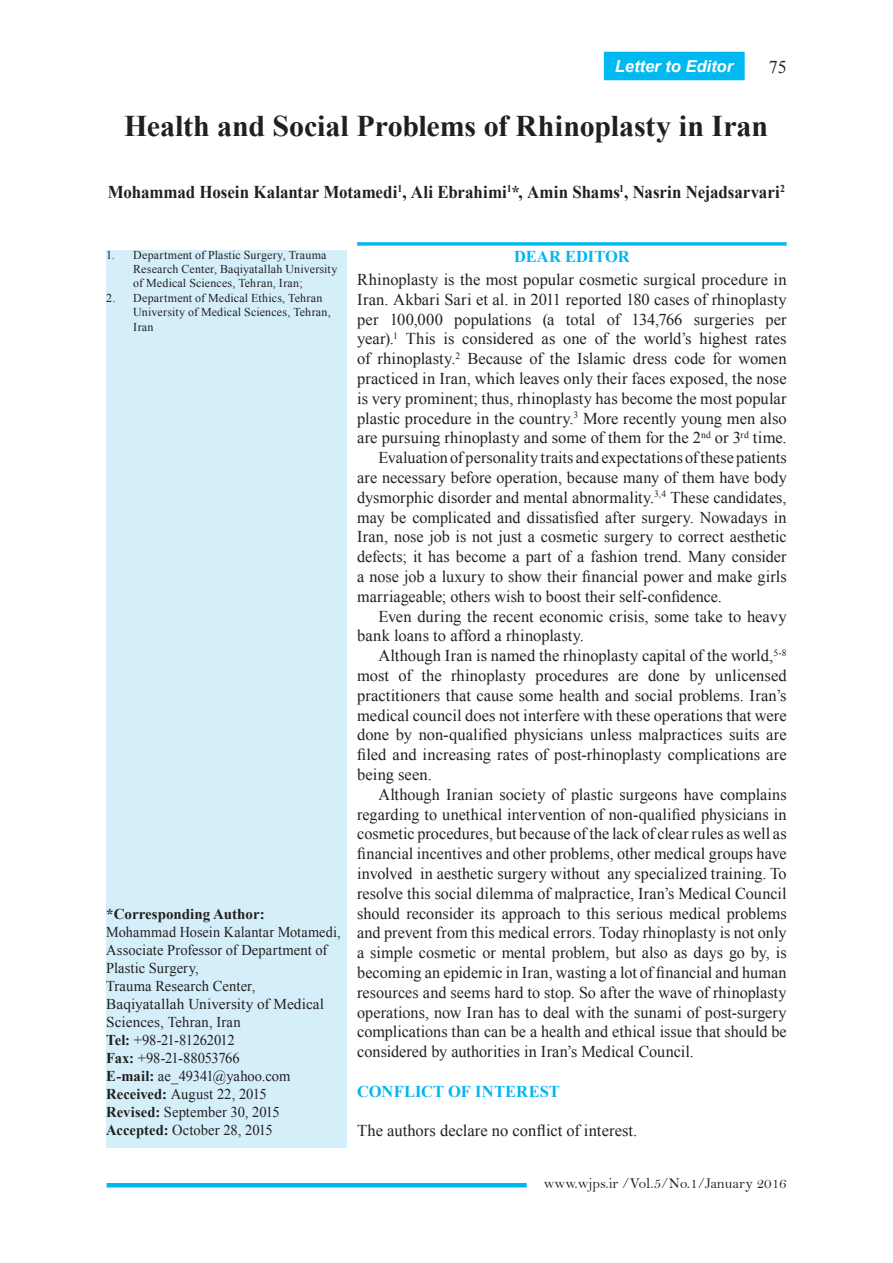
<style>
.page{position:relative;width:893px;height:1263px;background:#fff}
.page>*{position:absolute;margin:0;border:0;box-sizing:border-box;transform-origin:0 0}
.t1{font:700 30px "Times New Roman";letter-spacing:-.005em;color:#231f20}
.t2{font:700 18px "Times New Roman";letter-spacing:-.005em;color:#231f20;scale:.94 1}
.t3{font:18px "Times New Roman";color:#231f20}
.t4{font:16.5px "Times New Roman";color:#231f20}
.t5{font:700 16.5px "Times New Roman";color:#00b6f0}
.t6{font:italic 700 16.5px "Arial";color:#fff}
.t7{font:15px/18px "Times New Roman";letter-spacing:.005em;color:#231f20;scale:.95 1}
.t8{font:15px "Bell";color:#231f20}
.t9{font:700 15px "Times New Roman";color:#231f20}
.t10{font:12px/14.4px "Times New Roman";letter-spacing:.015em;color:#231f20}
.s1{font-weight:700}
</style>
<div class="page">
<hr style="left:107px;top:1183px;width:420px;height:4px;background:#00b6f0">
<svg style="left:357px;top:242px;width:430px;height:4px;background:#27c1f2"></svg>
<div style="left:604px;top:52px;width:141px;height:28px;background:#00b9f1"></div>
<div style="left:106px;top:250px;width:241px;height:898px;background:#d4effa"></div>
<p class="t6" style="left:615px;top:56px;width:120px">Letter to Editor</p>
<p class="t3" style="left:769px;top:55px;width:19px">75</p>
<h1 class="t1" style="left:124px;top:105px;width:645px">Health and Social Problems of Rhinoplasty in Iran</h1>
<p class="t2" style="left:108px;top:180px;width:722px">Mohammad Hosein Kalantar Motamedi<sup>1</sup>, Ali Ebrahimi<sup>1</sup>*, Amin Shams<sup>1</sup>, Nasrin Nejadsarvari<sup>2</sup></p>
<p class="t10" style="left:133px;top:247px;width:206px;text-indent:-27px">1. Department of Plastic Surgery, Trauma<br>Research Center, Baqiyatallah University of Medical Sciences, Tehran, Iran;</p>
<p class="t10" style="left:133px;top:290px;width:199px;text-indent:-27px">2. Department of Medical Ethics, Tehran<br>University of Medical Sciences, Tehran,<br>Iran</p>
<p class="t9" style="left:106px;top:904px;width:160px">*Corresponding Author:</p>
<p class="t7" style="left:106px;top:923px;width:248px">Mohammad Hosein Kalantar Motamedi,<br>Associate Professor of Department of<br>Plastic Surgery,<br>Trauma Research Center,<br>Baqiyatallah University of Medical<br>Sciences, Tehran, Iran<br><span class="s1">Tel:</span> +98-21-81262012<br><span class="s1">Fax:</span> +98-21-88053766<br><span class="s1">E-mail:</span> ae_49341@yahoo.com<br><span class="s1">Received:</span> August 22, 2015<br><span class="s1">Revised:</span> September 30, 2015<br><span class="s1">Accepted:</span> October 28, 2015</p>
<p class="t5" style="left:514px;top:245px;width:117px">DEAR EDITOR</p>
<p class="t4" style="left:357px;top:268px;width:431px">Rhinoplasty is the most popular cosmetic surgical procedure in</p>
<p class="t4" style="left:357px;top:288px;width:431px">Iran. Akbari Sari et al. in 2011 reported 180 cases of rhinoplasty</p>
<p class="t4" style="left:357px;top:308px;width:431px">per 100,000 populations (a total of 134,766 surgeries per</p>
<p class="t4" style="left:357px;top:328px;width:431px">year).<sup>1</sup> This is considered as one of the world’s highest rates</p>
<p class="t4" style="left:357px;top:347px;width:431px">of rhinoplasty.<sup>2</sup> Because of the Islamic dress code for women</p>
<p class="t4" style="left:357px;top:367px;width:431px">practiced in Iran, which leaves only their faces exposed, the nose</p>
<p class="t4" style="left:357px;top:387px;width:431px">is very prominent; thus, rhinoplasty has become the most popular</p>
<p class="t4" style="left:357px;top:407px;width:431px">plastic procedure in the country.<sup>3</sup> More recently young men also</p>
<p class="t4" style="left:357px;top:427px;width:431px">are pursuing rhinoplasty and some of them for the 2<sup>nd</sup> or 3<sup>rd</sup> time.</p>
<p class="t4" style="left:378px;top:446px;width:410px">Evaluation of personality traits and expectations of these patients</p>
<p class="t4" style="left:357px;top:466px;width:431px">are necessary before operation, because many of them have body</p>
<p class="t4" style="left:357px;top:486px;width:431px">dysmorphic disorder and mental abnormality.<sup>3,4</sup> These candidates,</p>
<p class="t4" style="left:357px;top:506px;width:431px">may be complicated and dissatisfied after surgery. Nowadays in</p>
<p class="t4" style="left:357px;top:526px;width:431px">Iran, nose job is not just a cosmetic surgery to correct aesthetic</p>
<p class="t4" style="left:357px;top:545px;width:431px">defects; it has become a part of a fashion trend. Many consider</p>
<p class="t4" style="left:357px;top:565px;width:431px">a nose job a luxury to show their financial power and make girls</p>
<p class="t4" style="left:357px;top:585px;width:366px">marriageable; others wish to boost their self-confidence.</p>
<p class="t4" style="left:378px;top:605px;width:410px">Even during the recent economic crisis, some take to heavy</p>
<p class="t4" style="left:357px;top:625px;width:228px">bank loans to afford a rhinoplasty.</p>
<p class="t4" style="left:378px;top:644px;width:410px">Although Iran is named the rhinoplasty capital of the world,<sup>5-8</sup></p>
<p class="t4" style="left:357px;top:664px;width:431px">most of the rhinoplasty procedures are done by unlicensed</p>
<p class="t4" style="left:357px;top:684px;width:431px">practitioners that cause some health and social problems. Iran’s</p>
<p class="t4" style="left:357px;top:704px;width:431px">medical council does not interfere with these operations that were</p>
<p class="t4" style="left:357px;top:724px;width:431px">done by non-qualified physicians unless malpractices suits are</p>
<p class="t4" style="left:357px;top:743px;width:431px">filed and increasing rates of post-rhinoplasty complications are</p>
<p class="t4" style="left:357px;top:763px;width:76px">being seen.</p>
<p class="t4" style="left:378px;top:783px;width:410px">Although Iranian society of plastic surgeons have complains</p>
<p class="t4" style="left:357px;top:803px;width:431px">regarding to unethical intervention of non-qualified physicians in</p>
<p class="t4" style="left:357px;top:823px;width:431px">cosmetic procedures, but because of the lack of clear rules as well as</p>
<p class="t4" style="left:357px;top:842px;width:431px">financial incentives and other problems, other medical groups have</p>
<p class="t4" style="left:357px;top:862px;width:431px">involved in aesthetic surgery without any specialized training. To</p>
<p class="t4" style="left:357px;top:882px;width:431px">resolve this social dilemma of malpractice, Iran’s Medical Council</p>
<p class="t4" style="left:357px;top:902px;width:431px">should reconsider its approach to this serious medical problems</p>
<p class="t4" style="left:357px;top:922px;width:431px">and prevent from this medical errors. Today rhinoplasty is not only</p>
<p class="t4" style="left:357px;top:941px;width:431px">a simple cosmetic or mental problem, but also as days go by, is</p>
<p class="t4" style="left:357px;top:961px;width:431px">becoming an epidemic in Iran, wasting a lot of financial and human</p>
<p class="t4" style="left:357px;top:981px;width:431px">resources and seems hard to stop. So after the wave of rhinoplasty</p>
<p class="t4" style="left:357px;top:1001px;width:431px">operations, now Iran has to deal with the sunami of post-surgery</p>
<p class="t4" style="left:357px;top:1021px;width:431px">complications than can be a health and ethical issue that should be</p>
<p class="t4" style="left:357px;top:1040px;width:338px">considered by authorities in Iran’s Medical Council.</p>
<p class="t5" style="left:357px;top:1080px;width:204px">CONFLICT OF INTEREST</p>
<p class="t4" style="left:357px;top:1120px;width:282px">The authors declare no conflict of interest.</p>
<p class="t8" style="left:544px;top:1174px;width:244px">www.wjps.ir /Vol.5/No.1/January 2016</p>
</div>
